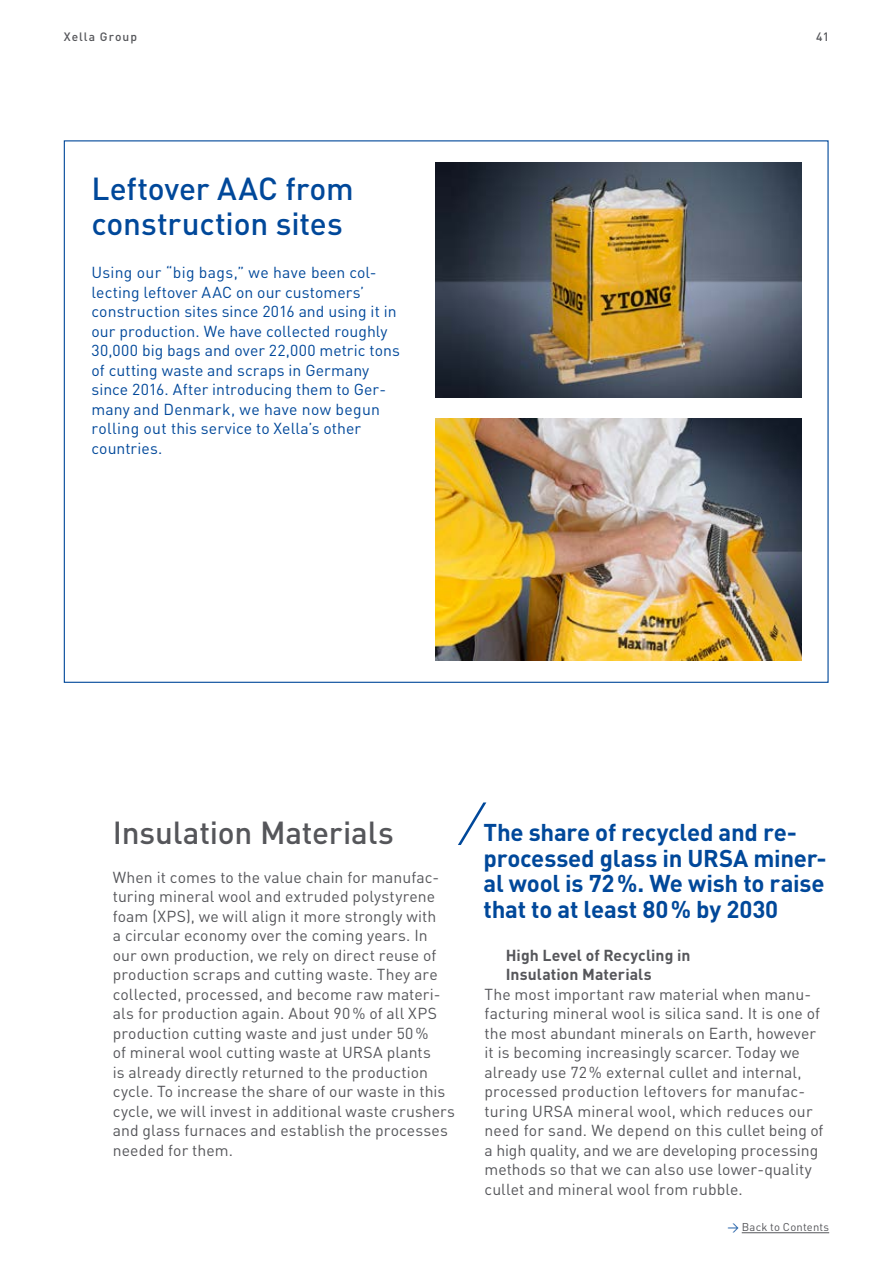
<style>
.page{position:relative;width:893px;height:1263px;background:#fff}
.page>*{position:absolute;margin:0;border:0;box-sizing:border-box;transform-origin:0 0}
.t1{font:500 31.5px/34.5px "DIN Pro";letter-spacing:-.005em;color:#00489a}
.t2{font:500 31.5px "DIN Pro";letter-spacing:-.01em;color:#55565a}
.t3{font:700 24px/25.5px "DIN Pro";letter-spacing:-.01em;color:#00489a}
.t4{font:15.75px/19.5px "DIN Pro";letter-spacing:.005em;color:#55565a}
.t5{font:15.75px/19.5px "DIN Pro";letter-spacing:.005em;color:#00489a}
.t6{font:700 15.75px/19.5px "DIN Pro";letter-spacing:.005em;color:#55565a}
.t7{font:500 12px "DIN Pro";letter-spacing:.085em;color:#55565a}
.t8{font:11.25px "DIN Pro";letter-spacing:.02em;color:#55565a}
.s1{color:#00489a}
</style>
<div class="page">
<img style="left:436px;top:419px;width:365px;height:241px">
<img style="left:436px;top:163px;width:365px;height:235px">
<hr style="left:742px;top:1232px;width:87px;height:1px;background:#55565a">
<svg style="left:458px;top:802px;width:28px;height:43px"></svg>
<p class="t7" style="left:64px;top:28px;width:75px">Xella Group</p>
<p class="t7" style="left:816px;top:28px;width:15px">41</p>
<h1 class="t1" style="left:92px;top:170px;width:264px">Leftover AAC from construction sites</h1>
<p class="t5" style="left:92px;top:262px;width:310px">Using our “big bags,” we have been col&shy;lecting leftover AAC on our customers’ construction sites since 2016 and using it in our production. We have collected roughly 30,000 big bags and over 22,000 metric tons of cutting waste and scraps in Germany since 2016. After introducing them to Ger&shy;many and Denmark, we have now begun rolling out this service to Xella’s other countries.</p>
<h1 class="t2" style="left:113px;top:808px;width:283px">Insulation Materials</h1>
<p class="t4" style="left:113px;top:866px;width:344px">When it comes to the value chain for manufac&shy;turing mineral wool and extruded polystyrene foam (XPS), we will align it more strongly with<br>a circular economy over the coming years. In our own production, we rely on direct reuse of production scraps and cutting waste. They are collected, processed, and become raw materi&shy;als for production again. About 90% of all XPS production cutting waste and just under 50%<br>of mineral wool cutting waste at URSA plants<br>is already directly returned to the production cycle. To increase the share of our waste in this cycle, we will invest in additional waste crushers and glass furnaces and establish the processes needed for them.</p>
<h2 class="t3" style="left:484px;top:818px;width:345px">The share of recycled and re&shy;processed glass in URSA miner&shy;al wool is 72%. We wish to raise that to at least 80% by 2030</h2>
<p class="t6" style="left:506px;top:944px;width:186px">High Level of Recycling in<br>Insulation Materials</p>
<p class="t4" style="left:484px;top:983px;width:341px">The most important raw material when manu&shy;facturing mineral wool is silica sand. It is one of the most abundant minerals on Earth, however it is becoming increasingly scarcer. Today we already use 72% external cullet and internal, processed production leftovers for manufac&shy;turing URSA mineral wool, which reduces our need for sand. We depend on this cullet being of a high quality, and we are developing processing methods so that we can also use lower-quality cullet and mineral wool from rubble.</p>
<p class="t8" style="left:727px;top:1218px;width:103px"><span class="s1">→</span> Back to Contents</p>
</div>
